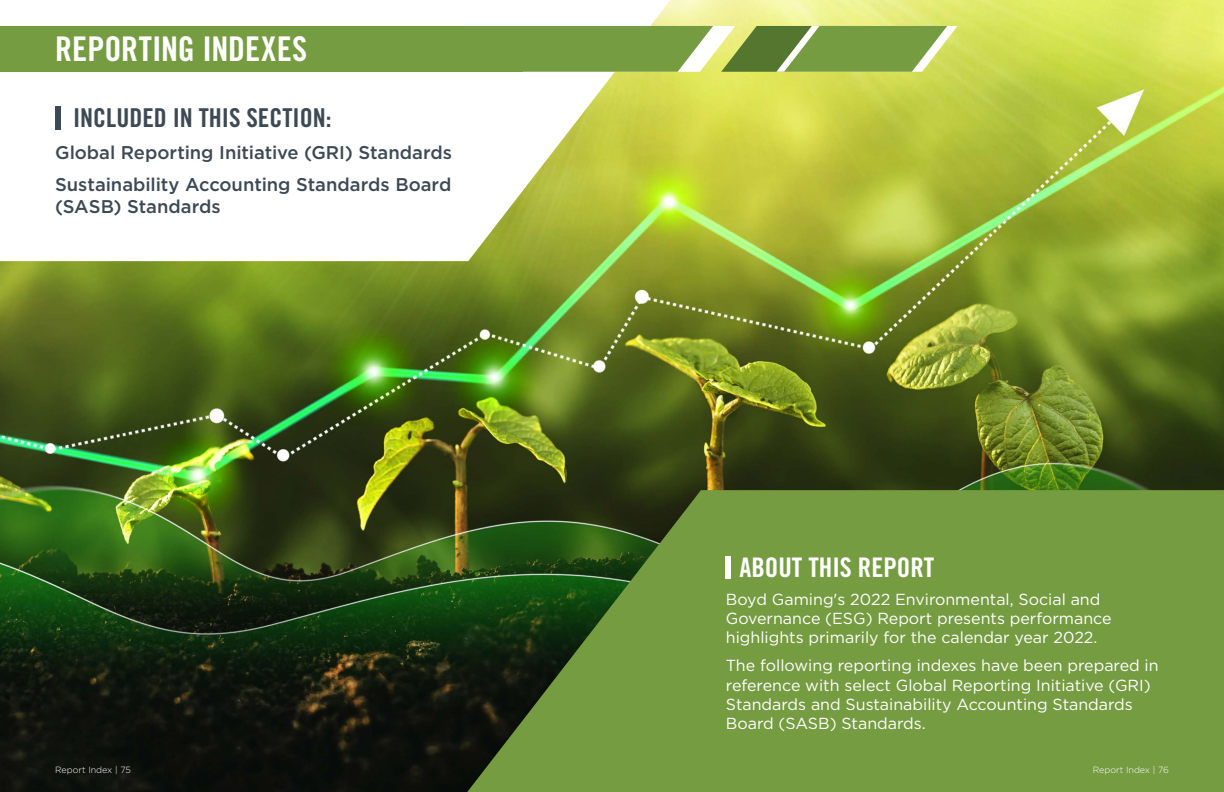
<style>
.page{position:relative;width:1224px;height:792px;background:#fff}
.page>*{position:absolute;margin:0;border:0;box-sizing:border-box;transform-origin:0 0}
.t1{font:34px "Trade Gothic LT Std Bd Cn 20";letter-spacing:.005em;color:#fff}
.t2{font:27px "Trade Gothic LT Std Bd Cn 20";color:#fff}
.t3{font:26px "Trade Gothic LT Std Bd Cn 20";color:#3d4954}
.t4{font:500 18.4px/32px "Gotham";color:#3d4954}
.t5{font:16px/19.2px "Gotham";color:#fff}
.t6{font:300 9px "Gotham";color:#fff}
</style>
<div class="page">
<img style="left:0;top:0;width:1224px;height:792px">
<svg style="left:0;top:0;width:670px;height:261px"></svg>
<svg style="left:467px;top:490px;width:757px;height:302px;background:#688c3a"></svg>
<div style="left:726px;top:556px;width:5px;height:23px;background:#fff"></div>
<svg style="left:523px;top:26px;width:435px;height:46px;background:#88a754"></svg>
<div style="left:0;top:26px;width:523px;height:46px;background:#769c42"></div>
<div style="left:55px;top:106px;width:6px;height:24px;background:#3d4954"></div>
<h1 class="t1" style="left:55px;top:29px;width:254px">REPORTING INDEXES</h1>
<h3 class="t3" style="left:73px;top:102px;width:260px">INCLUDED IN THIS SECTION:</h3>
<p class="t4" style="left:55px;top:136px;width:399px">Global Reporting Initiative (GRI) Standards<br>Sustainability Accounting Standards Board</p>
<p class="t4" style="left:55px;top:190px;width:167px">(SASB) Standards</p>
<h2 class="t2" style="left:739px;top:551px;width:196px">ABOUT THIS REPORT</h2>
<p class="t5" style="left:726px;top:589px;width:387px">Boyd Gaming's 2022 Environmental, Social and<br>Governance (ESG) Report presents performance highlights primarily for the calendar year 2022.</p>
<p class="t5" style="left:726px;top:656px;width:434px">The following reporting indexes have been prepared in reference with select Global Reporting Initiative (GRI)<br>Standards and Sustainability Accounting Standards Board (SASB) Standards.</p>
<p class="t6" style="left:55px;top:765px;width:77px">Report Index | 75</p>
<p class="t6" style="left:1093px;top:765px;width:78px">Report Index | 76</p>
</div>
